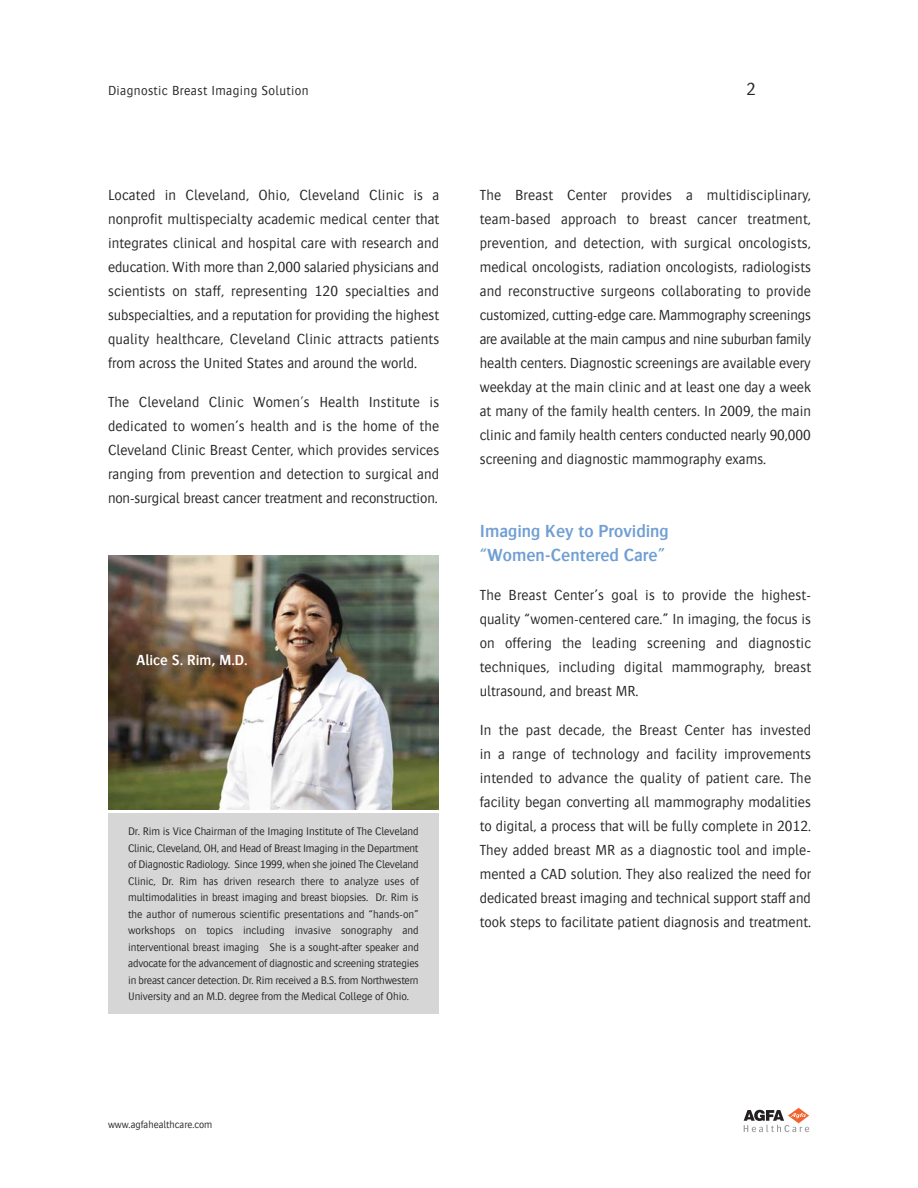
<style>
.page{position:relative;width:918px;height:1188px;background:#fff}
.page>*{position:absolute;margin:0;border:0;box-sizing:border-box;transform-origin:0 0}
.t1{font:600 18px/24px "Bosis For Agfa";color:#719fd2}
.t2{font:300 18px "Bosis For Agfa";color:#272627}
.t3{font:300 15px/24px "Bosis For Agfa";color:#272627;text-align:justify}
.t4{font:600 15px "Bosis For Agfa";color:#fff}
.t5{font:300 13.5px "Bosis For Agfa";letter-spacing:.025em;color:#272627}
.t6{font:300 11.25px/16.5px "Bosis For Agfa";letter-spacing:-.01em;color:#272627;text-align:justify}
.t7{font:300 10.5px "Bosis For Agfa";color:#272627}
</style>
<div class="page">
<img style="left:108px;top:556px;width:331px;height:254px">
<div style="left:108px;top:813px;width:331px;height:201px;background:#d6d6d7"></div>
<svg style="left:744px;top:1108px;width:65px;height:24px"></svg>
<p class="t5" style="left:108px;top:83px;width:202px">Diagnostic Breast Imaging Solution</p>
<p class="t2" style="left:747px;top:79px;width:11px">2</p>
<p class="t3" style="left:108px;top:182px;width:333px">Located in Cleveland, Ohio, Cleveland Clinic is a nonprofit multispecialty academic medical center that integrates clinical and hospital care with research and education. With more than 2,000 salaried physicians and scientists on staff, representing 120 specialties and subspecialties, and a reputation for providing the highest quality healthcare, Cleveland Clinic attracts patients from across the United States and around the world.</p>
<p class="t3" style="left:108px;top:389px;width:333px">The Cleveland Clinic Women's Health Institute is dedicated to women’s health and is the home of the Cleveland Clinic Breast Center, which provides services ranging from prevention and detection to surgical and non-surgical breast cancer treatment and reconstruction.</p>
<p class="t4" style="left:137px;top:651px;width:113px">Alice S. Rim, M.D.</p>
<p class="t6" style="left:128px;top:823px;width:292px">Dr. Rim is Vice Chairman of the Imaging Institute of The Cleveland Clinic, Cleveland, OH, and Head of Breast Imaging in the Department of Diagnostic Radiology. Since 1999, when she joined The Cleveland Clinic, Dr. Rim has driven research there to analyze uses of multimodalities in breast imaging and breast biopsies. Dr. Rim is the author of numerous scientific presentations and “hands-on” workshops on topics including invasive sonography and interventional breast imaging She is a sought-after speaker and advocate for the advancement of diagnostic and screening strategies in breast cancer detection. Dr. Rim received a B.S. from Northwestern University and an M.D. degree from the Medical College of Ohio.</p>
<p class="t3" style="left:480px;top:182px;width:333px">The Breast Center provides a multidisciplinary, team-based approach to breast cancer treatment, prevention, and detection, with surgical oncologists, medical oncologists, radiation oncologists, radiologists and reconstructive surgeons collaborating to provide customized, cutting-edge care. Mammography screenings are available at the main campus and nine suburban family health centers. Diagnostic screenings are available every weekday at the main clinic and at least one day a week at many of the family health centers. In 2009, the main clinic and family health centers conducted nearly 90,000 screening and diagnostic mammography exams.</p>
<p class="t1" style="left:480px;top:519px;width:191px">Imaging Key to Providing “Women-Centered Care”</p>
<p class="t3" style="left:480px;top:583px;width:333px">The Breast Center’s goal is to provide the highest&shy;quality “women-centered care.” In imaging, the focus is on offering the leading screening and diagnostic techniques, including digital mammography, breast ultrasound, and breast MR.</p>
<p class="t3" style="left:480px;top:718px;width:333px">In the past decade, the Breast Center has invested in a range of technology and facility improvements intended to advance the quality of patient care. The facility began converting all mammography modalities to digital, a process that will be fully complete in 2012.<br>They added breast MR as a diagnostic tool and imple&shy;mented a CAD solution. They also realized the need for dedicated breast imaging and technical support staff and took steps to facilitate patient diagnosis and treatment.</p>
<p class="t7" style="left:108px;top:1119px;width:106px">www.agfahealthcare.com</p>
</div>
